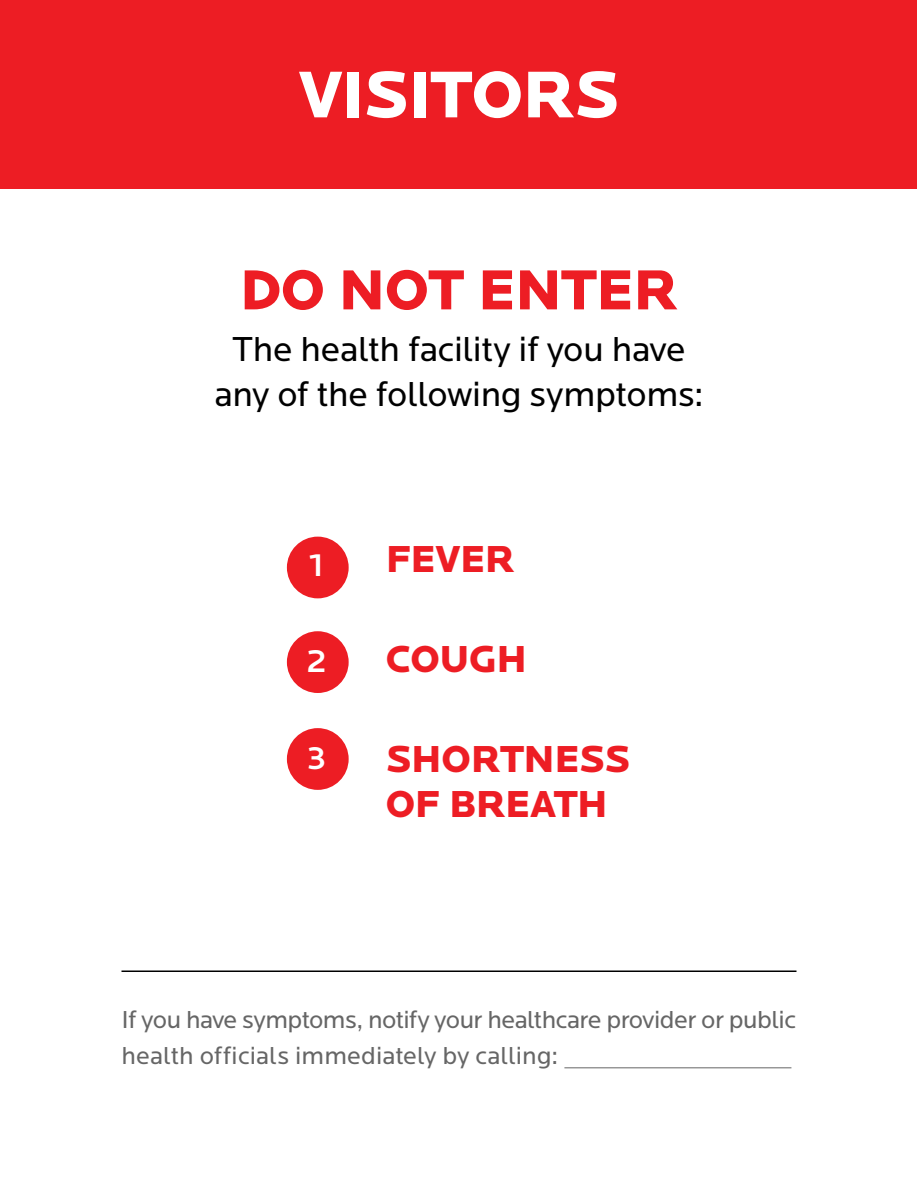
<style>
.page{position:relative;width:918px;height:1188px;background:#fff}
.page>*{position:absolute;margin:0;border:0;box-sizing:border-box;transform-origin:0 0}
.t1{font:900 68.55px "Locator";letter-spacing:-.015em;color:#fff}
.t2{font:900 58.5px "Locator";letter-spacing:-.01em;color:#ed1d24}
.t3{font:900 39px/45px "Locator";letter-spacing:-.01em;color:#ed1d24}
.t4{font:36px/45px "Locator";letter-spacing:-.01em;color:#000;text-align:center}
.t5{font:500 33px "Locator";color:#fff}
.t6{font:25.5px/36px "Locator";letter-spacing:-.02em;color:#666}
</style>
<div class="page">
<div style="left:1px;top:0;width:916px;height:189px;background:#ed1d24"></div>
<hr style="left:564px;top:1068px;width:227px;height:1px;background:#666">
<hr style="left:122px;top:970px;width:674px;height:2px;background:#000">
<div style="left:287px;top:537px;width:62px;height:61px;background:#ed1d24;border-radius:50%"></div>
<div style="left:287px;top:631px;width:62px;height:62px;background:#ed1d24;border-radius:50%"></div>
<div style="left:287px;top:728px;width:62px;height:62px;background:#ed1d24;border-radius:50%"></div>
<h1 class="t1" style="left:299px;top:54px;width:322px">VISITORS</h1>
<h2 class="t2" style="left:240px;top:255px;width:440px">DO NOT ENTER</h2>
<h3 class="t4" style="left:214px;top:328px;width:491px">The health facility if you have any of the following symptoms:</h3>
<p class="t5" style="left:309px;top:547px;width:16px">1</p>
<p class="t5" style="left:306px;top:643px;width:22px">2</p>
<p class="t5" style="left:307px;top:740px;width:20px">3</p>
<h3 class="t3" style="left:386px;top:537px;width:131px">FEVER</h3>
<h3 class="t3" style="left:386px;top:637px;width:143px">COUGH</h3>
<h3 class="t3" style="left:386px;top:737px;width:246px">SHORTNESS<br>OF BREATH</h3>
<p class="t6" style="left:122px;top:1003px;width:676px">If you have symptoms, notify your healthcare provider or public health officials immediately by calling:</p>
</div>
